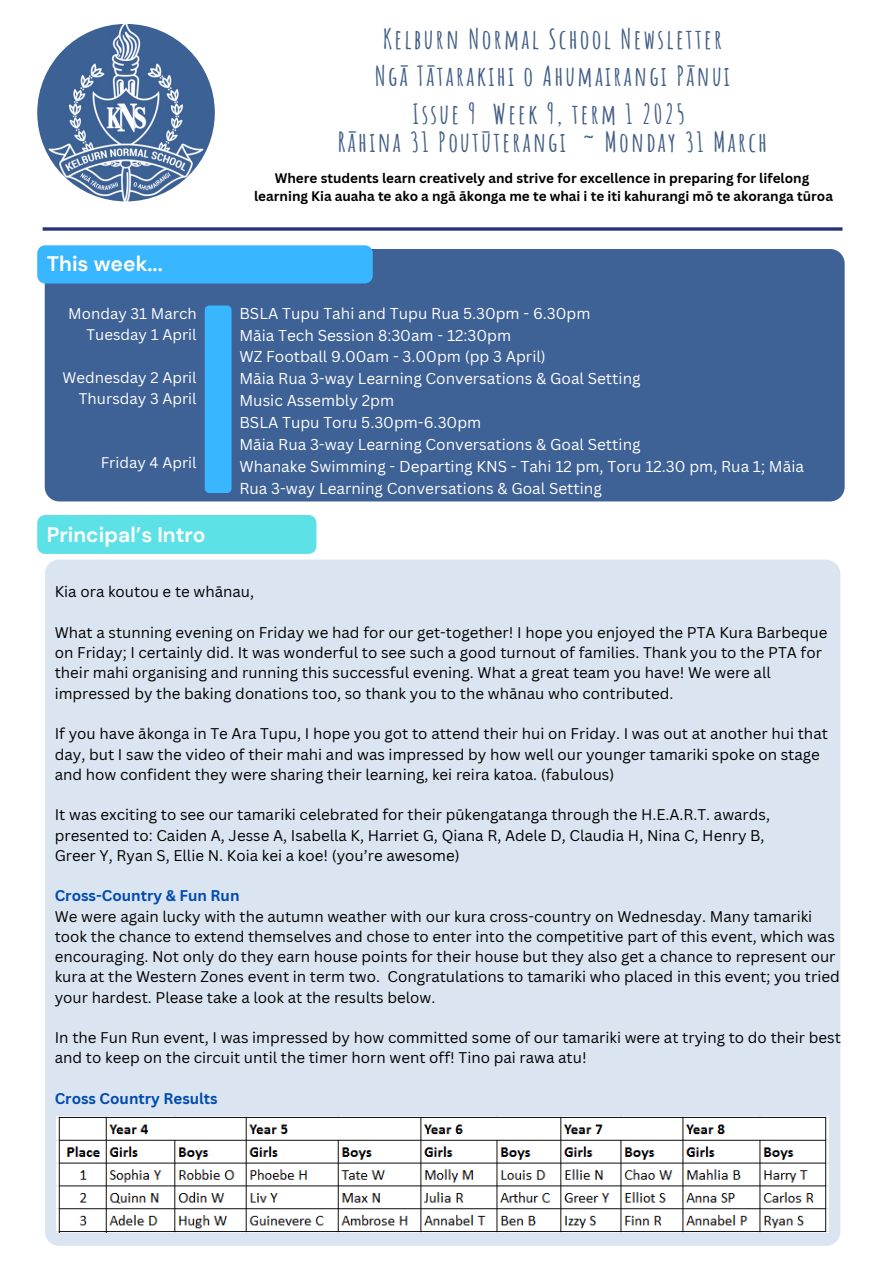
<style>
.page{position:relative;width:894px;height:1264px;background:#fff}
.page>*{position:absolute;margin:0;border:0;box-sizing:border-box;transform-origin:0 0}
.t1{font:700 27px/37.2px "Amatic SC";letter-spacing:.085em;color:#425e86;text-align:center}
.t2{font:700 21px "DM Sans";color:#fff}
.t3{font:15.3px/21.9px "Canva Sans";color:#fff}
.t4{font:15.15px/20.2px "Canva Sans";color:#000}
.t5{font:700 15.15px "Canva Sans";color:#004aad}
.t6{font:15px/21.3px "Canva Sans";color:#fff;text-align:right}
.t7{font:700 13.5px "Canva Sans";color:#000}
.s1{font-weight:700;color:#004aad}
</style>
<div class="page">
<svg style="left:43px;top:227px;width:799px;height:4px;background:#45528e"></svg>
<div style="left:45px;top:559px;width:795px;height:686px;background:#dbe5f1"></div>
<div style="left:45px;top:249px;width:799px;height:252px;background:#3e6196"></div>
<div style="left:37px;top:245px;width:335px;height:38px;background:#38b6ff"></div>
<div style="left:37px;top:515px;width:279px;height:39px;background:#5ce1e6"></div>
<div style="left:205px;top:305px;width:26px;height:188px;background:#38b6ff;border-radius:4px"></div>
<img style="left:37px;top:24px;width:178px;height:177px;border-radius:50%">
<img style="left:56px;top:1116px;width:772px;height:116px">
<h4 class="t1" style="left:374px;top:20px;width:357px">Kelburn Normal School Newsletter<br>Ngā Tātarakihi o Ahumairangi Pānui<br>Issue 9 Week 9, term 1 2025</h4>
<h4 class="t1" style="left:338px;top:123px;width:430px">Rāhina 31 Poutūterangi ~ Monday 31 March</h4>
<p class="t2" style="left:47px;top:250px;width:117px">This week...</p>
<h4 class="t6" style="left:68px;top:302px;width:130px">Monday 31 March<br>Tuesday 1 April</h4>
<h4 class="t6" style="left:63px;top:366px;width:135px">Wednesday 2 April<br>Thursday 3 April</h4>
<h4 class="t6" style="left:101px;top:452px;width:97px">Friday 4 April</h4>
<h4 class="t2" style="left:47px;top:521px;width:160px">Principal’s Intro</h4>
<h2 class="t7" style="left:275px;top:169px;width:535px">Where students learn creatively and strive for excellence in preparing for lifelong</h2>
<p class="t7" style="left:254px;top:187px;width:580px">learning Kia auaha te ako a ngā ākonga me te whai i te iti kahurangi mō te akoranga tūroa</p>
<h4 class="t3" style="left:239px;top:302px;width:566px">BSLA Tupu Tahi and Tupu Rua 5.30pm - 6.30pm<br>Māia Tech Session 8:30am - 12:30pm<br>WZ Football 9.00am - 3.00pm (pp 3 April)<br>Māia Rua 3-way Learning Conversations &amp; Goal Setting<br>Music Assembly 2pm<br>BSLA Tupu Toru 5.30pm-6.30pm<br>Māia Rua 3-way Learning Conversations &amp; Goal Setting<br>Whanake Swimming - Departing KNS - Tahi 12 pm, Toru 12.30 pm, Rua 1; Māia Rua 3-way Learning Conversations &amp; Goal Setting</h4>
<p class="t4" style="left:55px;top:581px;width:201px">Kia ora koutou e te whānau,</p>
<p class="t4" style="left:55px;top:622px;width:774px">What a stunning evening on Friday we had for our get-together! I hope you enjoyed the PTA Kura Barbeque on Friday; I certainly did. It was wonderful to see such a good turnout of families. Thank you to the PTA for their mahi organising and running this successful evening. What a great team you have! We were all impressed by the baking donations too, so thank you to the whānau who contributed.</p>
<p class="t4" style="left:55px;top:723px;width:774px">If you have ākonga in Te Ara Tupu, I hope you got to attend their hui on Friday. I was out at another hui that day, but I saw the video of their mahi and was impressed by how well our younger tamariki spoke on stage and how confident they were sharing their learning, kei reira katoa. (fabulous)</p>
<p class="t4" style="left:55px;top:804px;width:716px">It was exciting to see our tamariki celebrated for their pūkengatanga through the H.E.A.R.T. awards, presented to: Caiden A, Jesse A, Isabella K, Harriet G, Qiana R, Adele D, Claudia H, Nina C, Henry B,<br>Greer Y, Ryan S, Ellie N. Koia kei a koe! (you’re awesome)</p>
<h2 class="t4" style="left:55px;top:885px;width:786px"><span class="s1">Cross-Country &amp; Fun Run<br></span>We were again lucky with the autumn weather with our kura cross-country on Wednesday. Many tamariki took the chance to extend themselves and chose to enter into the competitive part of this event, which was encouraging. Not only do they earn house points for their house but they also get a chance to represent our kura at the Western Zones event in term two. Congratulations to tamariki who placed in this event; you tried your hardest. Please take a look at the results below.</h2>
<h4 class="t4" style="left:55px;top:1027px;width:787px">In the Fun Run event, I was impressed by how committed some of our tamariki were at trying to do their best and to keep on the circuit until the timer horn went off! Tino pai rawa atu!</h4>
<h4 class="t5" style="left:55px;top:1087px;width:164px">Cross Country Results</h4>
</div>
